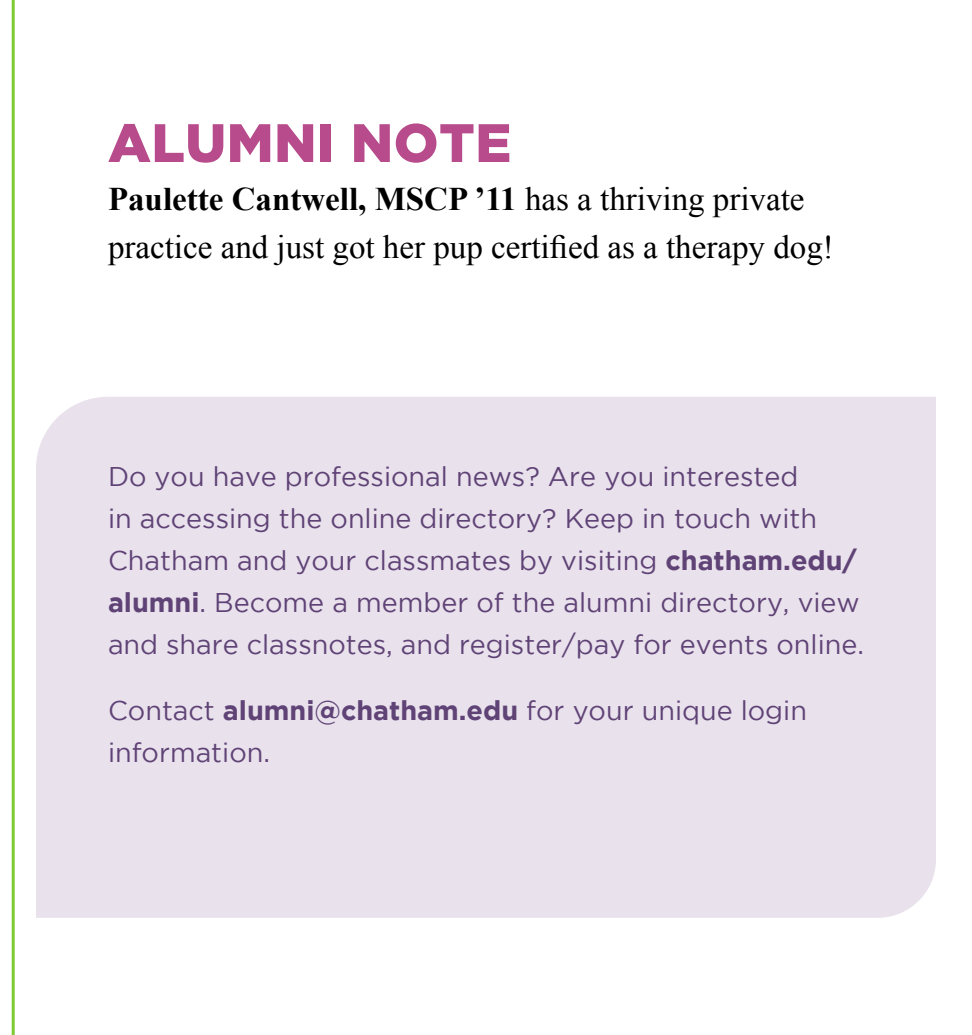
<style>
.page{position:relative;width:972px;height:1035px;background:#fff}
.page>*{position:absolute;margin:0;border:0;box-sizing:border-box;transform-origin:0 0}
.t1{font:900 54px "Gotham";letter-spacing:.01em;color:#b74b8b}
.t2{font:33px/48px "Times New Roman";color:#000}
.t3{font:27px/42px "Gotham";color:#604376}
.s1{font-weight:700}
</style>
<div class="page">
<hr style="left:12px;top:0;width:3px;height:1035px;background:#7dca33">
<div style="left:36px;top:397px;width:900px;height:264px;background:#e9e2ed"></div>
<div style="left:36px;top:661px;width:900px;height:150px;background:#e9e2ed"></div>
<div style="left:36px;top:811px;width:900px;height:107px;background:#e9e2ed"></div>
<h1 class="t1" style="left:108px;top:112px;width:405px">ALUMNI NOTE</h1>
<p class="t2" style="left:108px;top:174px;width:727px"><span class="s1">Paulette Cantwell, MSCP ’11</span> has a thriving private practice and just got her pup certified as a therapy dog!</p>
<p class="t3" style="left:108px;top:456px;width:758px">Do you have professional news? Are you interested<br>in accessing the online directory? Keep in touch with Chatham and your classmates by visiting <span class="s1">chatham.edu/ alumni</span>. Become a member of the alumni directory, view and share classnotes, and register/pay for events online.</p>
<p class="t3" style="left:108px;top:690px;width:700px">Contact <span class="s1">alumni@chatham.edu</span> for your unique login information.</p>
</div>
